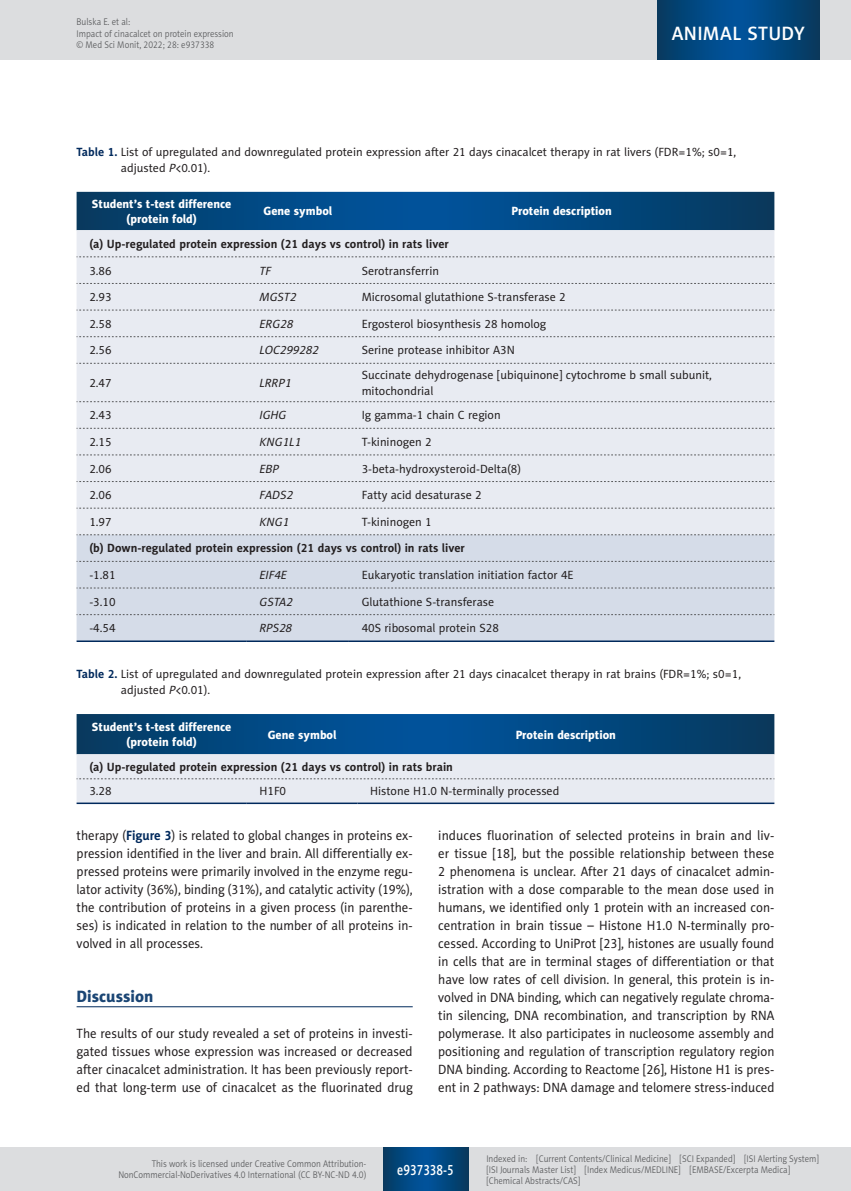
<style>
.page{position:relative;width:851px;height:1191px;background:#fff}
.page>*{position:absolute;margin:0;border:0;box-sizing:border-box;transform-origin:0 0}
.t1{font:19.5px "Naomi Sans EFN Medium";letter-spacing:.015em;color:#fff}
.MSM_Headline_1{font:16.5px "Naomi Sans EFN Heavy";color:#1a4574}
.t2{font:15px "Naomi Sans EFN Medium";color:#fff;scale:.8 1}
.MSM_Body{font:13.5px/18px "Naomi Sans EFN";color:#231f20;text-align:justify}
.MSM_Body-2{font:13.5px/18px "Naomi Sans EFN";color:#231f20;text-align:justify;scale:.95 1}
.MSM_Tabela_zawartosc{font:12px/15.8px "Naomi Sans EFN";color:#231f20}
.MSM_Tabela_tytul{font:12px/15.8px "Naomi Sans EFN";color:#231f20}
.MSM_Tabela_zawartosc-2{font:700 12px "Naomi Sans EFN";color:#231f20}
.MSM_Tabela_Head{font:12px/15.8px "Naomi Sans EFN Heavy";color:#fff;text-align:center}
.MSM_Tabela_zawartosc-3{font:italic 12px "Naomi Sans EFN";color:#231f20}
.t3{font:9.75px/11.2px "Naomi Sans EFN Light";color:#57585a;scale:.9 1}
.s1{font-weight:700;color:#00295c}
.s2{font-style:italic}
</style>
<div class="page">
<hr style="left:77px;top:1006px;width:335px;height:1px;background:#00295c">
<svg style="left:77px;top:192px;width:697px;height:38px;background:#02477e"></svg>
<div style="left:77px;top:230px;width:697px;height:304px;background:#e8ebf2"></div>
<div style="left:77px;top:535px;width:697px;height:105px;background:#d5dce8"></div>
<svg style="left:77px;top:283px;width:697px;height:1px"></svg>
<svg style="left:77px;top:310px;width:697px;height:1px"></svg>
<svg style="left:77px;top:336px;width:697px;height:1px"></svg>
<svg style="left:77px;top:363px;width:697px;height:1px"></svg>
<svg style="left:77px;top:401px;width:697px;height:1px"></svg>
<svg style="left:77px;top:428px;width:697px;height:1px"></svg>
<svg style="left:77px;top:455px;width:697px;height:1px"></svg>
<svg style="left:77px;top:481px;width:697px;height:1px"></svg>
<svg style="left:77px;top:508px;width:697px;height:1px"></svg>
<svg style="left:77px;top:534px;width:697px;height:1px"></svg>
<svg style="left:77px;top:561px;width:697px;height:1px"></svg>
<svg style="left:77px;top:588px;width:697px;height:1px"></svg>
<svg style="left:77px;top:256px;width:697px;height:1px"></svg>
<svg style="left:77px;top:614px;width:697px;height:1px"></svg>
<hr style="left:77px;top:640px;width:170px;height:2px;background:#00295c">
<hr style="left:247px;top:640px;width:102px;height:2px;background:#00295c">
<hr style="left:349px;top:640px;width:425px;height:2px;background:#00295c">
<svg style="left:77px;top:714px;width:697px;height:88px;background:#7e9fbc"></svg>
<hr style="left:77px;top:802px;width:170px;height:2px;background:#00295c">
<hr style="left:247px;top:802px;width:110px;height:2px;background:#00295c">
<hr style="left:357px;top:802px;width:417px;height:2px;background:#00295c">
<div style="left:0;top:1148px;width:850px;height:43px;background:#dcdddf"></div>
<svg style="left:383px;top:1147px;width:85px;height:43px;background:#02477e"></svg>
<div style="left:0;top:0;width:850px;height:60px;background:#dcdddf"></div>
<svg style="left:657px;top:0;width:162px;height:60px;background:#02477e"></svg>
<p class="t3" style="left:77px;top:16px;width:176px">Bulska E. et al:<br>Impact of cinacalcet on protein expression © Med Sci Monit, 2022; 28: e937338</p>
<h1 class="t1" style="left:671px;top:22px;width:134px">ANIMAL STUDY</h1>
<p class="MSM_Tabela_tytul" style="left:121px;top:144px;width:617px;text-indent:-44px"><span class="s1">Table 1.</span> List of upregulated and downregulated protein expression after 21 days cinacalcet therapy in rat livers (FDR=1%; s0=1, adjusted <span class="s2">P</span>&lt;0.01).</p>
<p class="MSM_Tabela_Head" style="left:92px;top:195px;width:141px">Student’s t-test difference</p>
<p class="MSM_Tabela_Head" style="left:126px;top:211px;width:72px">(protein fold)</p>
<p class="MSM_Tabela_Head" style="left:263px;top:203px;width:70px">Gene symbol</p>
<p class="MSM_Tabela_Head" style="left:511px;top:203px;width:102px">Protein description</p>
<p class="MSM_Tabela_zawartosc-2" style="left:89px;top:237px;width:361px">(a) Up-regulated protein expression (21 days vs control) in rats liver</p>
<p class="MSM_Tabela_zawartosc" style="left:89px;top:263px;width:24px">3.86</p>
<p class="MSM_Tabela_zawartosc-3" style="left:259px;top:264px;width:13px">TF</p>
<p class="MSM_Tabela_zawartosc" style="left:361px;top:263px;width:79px">Serotransferrin</p>
<p class="MSM_Tabela_zawartosc" style="left:89px;top:289px;width:24px">2.93</p>
<p class="MSM_Tabela_zawartosc-3" style="left:259px;top:290px;width:38px">MGST2</p>
<p class="MSM_Tabela_zawartosc" style="left:361px;top:289px;width:206px">Microsomal glutathione S-transferase 2</p>
<p class="MSM_Tabela_zawartosc" style="left:89px;top:316px;width:24px">2.58</p>
<p class="MSM_Tabela_zawartosc-3" style="left:259px;top:317px;width:35px">ERG28</p>
<p class="MSM_Tabela_zawartosc" style="left:361px;top:316px;width:186px">Ergosterol biosynthesis 28 homolog</p>
<p class="MSM_Tabela_zawartosc" style="left:89px;top:342px;width:24px">2.56</p>
<p class="MSM_Tabela_zawartosc-3" style="left:259px;top:343px;width:61px">LOC299282</p>
<p class="MSM_Tabela_zawartosc" style="left:361px;top:342px;width:155px">Serine protease inhibitor A3N</p>
<p class="MSM_Tabela_zawartosc" style="left:89px;top:375px;width:24px">2.47</p>
<p class="MSM_Tabela_zawartosc-3" style="left:259px;top:376px;width:33px">LRRP1</p>
<p class="MSM_Tabela_zawartosc" style="left:361px;top:367px;width:352px">Succinate dehydrogenase [ubiquinone] cytochrome b small subunit, mitochondrial</p>
<p class="MSM_Tabela_zawartosc" style="left:89px;top:407px;width:24px">2.43</p>
<p class="MSM_Tabela_zawartosc-3" style="left:259px;top:408px;width:28px">IGHG</p>
<p class="MSM_Tabela_zawartosc" style="left:361px;top:407px;width:140px">Ig gamma-1 chain C region</p>
<p class="MSM_Tabela_zawartosc" style="left:89px;top:434px;width:24px">2.15</p>
<p class="MSM_Tabela_zawartosc-3" style="left:259px;top:435px;width:43px">KNG1L1</p>
<p class="MSM_Tabela_zawartosc" style="left:361px;top:434px;width:71px">T-kininogen 2</p>
<p class="MSM_Tabela_zawartosc" style="left:89px;top:461px;width:24px">2.06</p>
<p class="MSM_Tabela_zawartosc-3" style="left:259px;top:462px;width:21px">EBP</p>
<p class="MSM_Tabela_zawartosc" style="left:361px;top:461px;width:161px">3-beta-hydroxysteroid-Delta(8)</p>
<p class="MSM_Tabela_zawartosc" style="left:89px;top:487px;width:24px">2.06</p>
<p class="MSM_Tabela_zawartosc-3" style="left:259px;top:488px;width:35px">FADS2</p>
<p class="MSM_Tabela_zawartosc" style="left:361px;top:487px;width:121px">Fatty acid desaturase 2</p>
<p class="MSM_Tabela_zawartosc" style="left:89px;top:514px;width:24px">1.97</p>
<p class="MSM_Tabela_zawartosc-3" style="left:259px;top:515px;width:31px">KNG1</p>
<p class="MSM_Tabela_zawartosc" style="left:361px;top:514px;width:71px">T-kininogen 1</p>
<p class="MSM_Tabela_zawartosc-2" style="left:89px;top:541px;width:377px">(b) Down-regulated protein expression (21 days vs control) in rats liver</p>
<p class="MSM_Tabela_zawartosc" style="left:89px;top:567px;width:28px">-1.81</p>
<p class="MSM_Tabela_zawartosc-3" style="left:259px;top:568px;width:29px">EIF4E</p>
<p class="MSM_Tabela_zawartosc" style="left:361px;top:567px;width:213px">Eukaryotic translation initiation factor 4E</p>
<p class="MSM_Tabela_zawartosc" style="left:89px;top:594px;width:28px">-3.10</p>
<p class="MSM_Tabela_zawartosc-3" style="left:259px;top:595px;width:35px">GSTA2</p>
<p class="MSM_Tabela_zawartosc" style="left:361px;top:594px;width:134px">Glutathione S-transferase</p>
<p class="MSM_Tabela_zawartosc" style="left:89px;top:620px;width:28px">-4.54</p>
<p class="MSM_Tabela_zawartosc-3" style="left:259px;top:621px;width:34px">RPS28</p>
<p class="MSM_Tabela_zawartosc" style="left:361px;top:620px;width:139px">40S ribosomal protein S28</p>
<p class="MSM_Tabela_tytul" style="left:121px;top:666px;width:621px;text-indent:-44px"><span class="s1">Table 2.</span> List of upregulated and downregulated protein expression after 21 days cinacalcet therapy in rat brains (FDR=1%; s0=1, adjusted <span class="s2">P</span>&lt;0.01).</p>
<p class="MSM_Tabela_Head" style="left:92px;top:718px;width:141px">Student’s t-test difference (protein fold)</p>
<p class="MSM_Tabela_Head" style="left:268px;top:726px;width:70px">Gene symbol</p>
<p class="MSM_Tabela_Head" style="left:515px;top:726px;width:102px">Protein description</p>
<p class="MSM_Tabela_zawartosc-2" style="left:89px;top:760px;width:365px">(a) Up-regulated protein expression (21 days vs control) in rats brain</p>
<p class="MSM_Tabela_zawartosc" style="left:89px;top:783px;width:24px">3.28</p>
<p class="MSM_Tabela_zawartosc" style="left:259px;top:783px;width:28px">H1F0</p>
<p class="MSM_Tabela_zawartosc" style="left:370px;top:783px;width:191px">Histone H1.0 N-terminally processed</p>
<p class="MSM_Body-2" style="left:77px;top:826px;width:355px">therapy (<span class="s1">Figure 3</span>) is related to global changes in proteins ex&shy;pression identified in the liver and brain. All differentially ex&shy;pressed proteins were primarily involved in the enzyme regu&shy;lator activity (36%), binding (31%), and catalytic activity (19%), the contribution of proteins in a given process (in parenthe&shy;ses) is indicated in relation to the number of all proteins in&shy;volved in all processes.</p>
<p class="MSM_Headline_1" style="left:77px;top:986px;width:78px">Discussion</p>
<p class="MSM_Body-2" style="left:77px;top:1024px;width:355px">The results of our study revealed a set of proteins in investi&shy;gated tissues whose expression was increased or decreased after cinacalcet administration. It has been previously report&shy;ed that long-term use of cinacalcet as the fluorinated drug</p>
<p class="MSM_Body" style="left:438px;top:826px;width:338px">induces fluorination of selected proteins in brain and liv&shy;er tissue [18], but the possible relationship between these 2 phenomena is unclear. After 21 days of cinacalcet admin&shy;istration with a dose comparable to the mean dose used in humans, we identified only 1 protein with an increased con&shy;centration in brain tissue – Histone H1.0 N-terminally pro&shy;cessed. According to UniProt [23], histones are usually found in cells that are in terminal stages of differentiation or that have low rates of cell division. In general, this protein is in&shy;volved in DNA binding, which can negatively regulate chroma&shy;tin silencing, DNA recombination, and transcription by RNA polymerase. It also participates in nucleosome assembly and positioning and regulation of transcription regulatory region DNA binding. According to Reactome [26], Histone H1 is pres&shy;ent in 2 pathways: DNA damage and telomere stress-induced</p>
<p class="t3" style="left:118px;top:1158px;width:277px;text-align:right">This work is licensed under Creative Common Attribution-<br>NonCommercial-NoDerivatives 4.0 International (CC BY-NC-ND 4.0)</p>
<p class="t2" style="left:397px;top:1160px;width:72px">e937338-5</p>
<p class="t3" style="left:486px;top:1152px;width:371px">Indexed in: [Current Contents/Clinical Medicine] [SCI Expanded] [ISI Alerting System] [ISI Journals Master List] [Index Medicus/MEDLINE] [EMBASE/Excerpta Medica] [Chemical Abstracts/CAS]</p>
</div>
